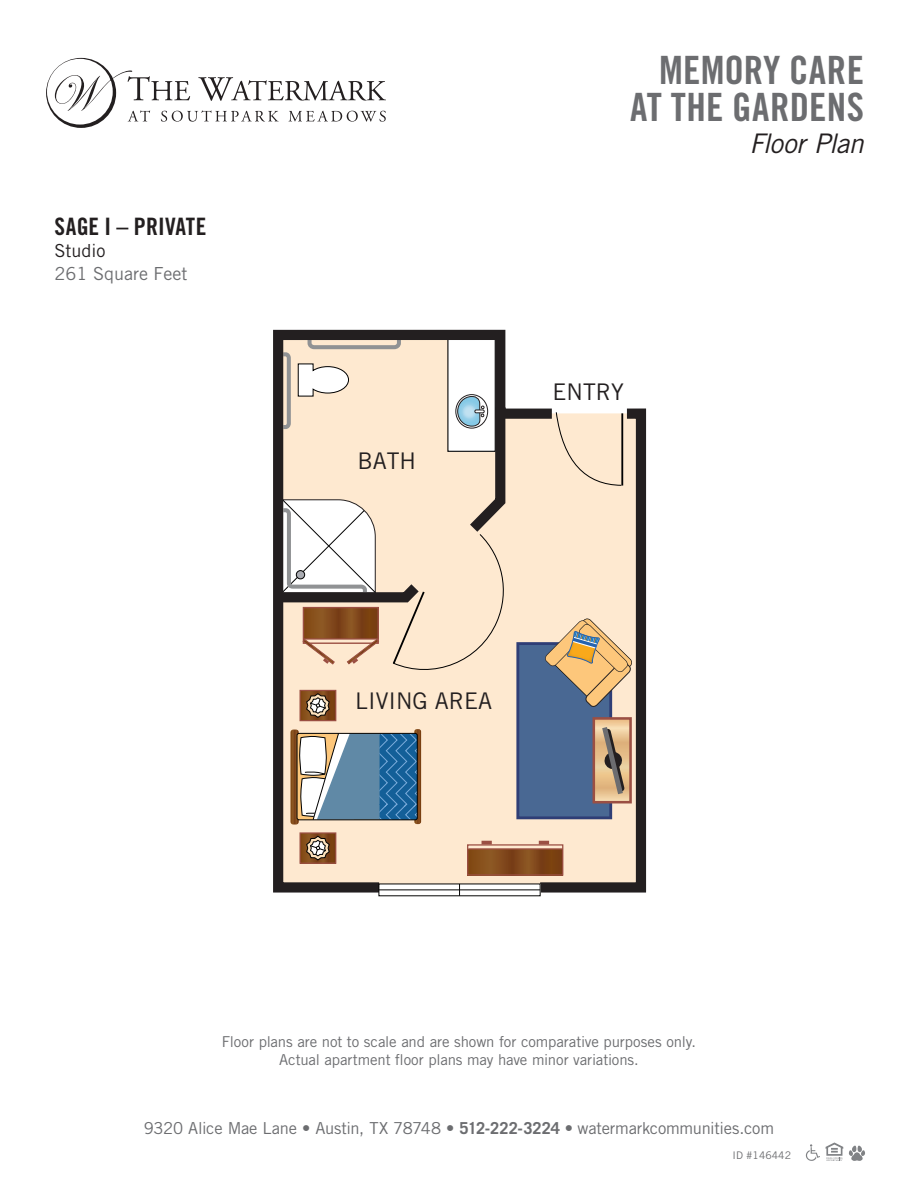
<style>
.page{position:relative;width:918px;height:1188px;background:#fff}
.page>*{position:absolute;margin:0;border:0;box-sizing:border-box;transform-origin:0 0}
.t1{font:39px/37.5px "Trade Gothic Bold Cond Twenty";letter-spacing:.005em;color:#6c6d70;text-align:right}
.t2{font:italic 27px "Trade Gothic";letter-spacing:-.025em;color:#231f20}
.t3{font:24px "Trade Gothic Bold Cond Twenty";letter-spacing:.01em;color:#231f20}
.t4{font:22.95px "Trade Gothic";color:#231f20}
.t5{font:18px "Trade Gothic";color:#6c6d70}
.t6{font:18px "Trade Gothic";color:#231f20}
.t7{font:16.5px "Trade Gothic";letter-spacing:-.015em;color:#6c6d70}
.t8{font:15px/18px "Trade Gothic";letter-spacing:-.01em;color:#6c6d70;text-align:center}
.t9{font:10.5px "Trade Gothic";color:#6c6d70}
.s1{font-weight:700}
</style>
<div class="page">
<svg style="left:273px;top:329px;width:257px;height:568px;background:#c8b39e"></svg>
<svg style="left:530px;top:408px;width:117px;height:489px;background:#a19081"></svg>
<div style="left:379px;top:884px;width:161px;height:12px;background:#fff"></div>
<hr style="left:379px;top:889px;width:161px;height:1px;background:#050504">
<svg style="left:302px;top:834px;width:32px;height:28px"></svg>
<div style="left:300px;top:832px;width:36px;height:32px;border:1px solid #9b4f43"></div>
<svg style="left:306px;top:836px;width:24px;height:25px"></svg>
<svg style="left:273px;top:336px;width:359px;height:489px;background:#d3c7ba"></svg>
<svg style="left:826px;top:1143px;width:17px;height:18px"></svg>
<svg style="left:806px;top:1144px;width:14px;height:17px"></svg>
<svg style="left:849px;top:1146px;width:16px;height:15px"></svg>
<svg style="left:46px;top:58px;width:340px;height:70px"></svg>
<h3 class="t3" style="left:55px;top:212px;width:153px">SAGE I – PRIVATE</h3>
<p class="t6" style="left:55px;top:240px;width:53px">Studio</p>
<p class="t5" style="left:55px;top:262px;width:134px">261 Square Feet</p>
<h1 class="t1" style="left:630px;top:51px;width:235px">MEMORY CARE<br>AT THE GARDENS</h1>
<h2 class="t2" style="left:749px;top:127px;width:116px">Floor Plan</h2>
<h3 class="t4" style="left:358px;top:447px;width:60px">BATH</h3>
<h3 class="t4" style="left:553px;top:378px;width:73px">ENTRY</h3>
<h3 class="t4" style="left:355px;top:687px;width:139px">LIVING AREA</h3>
<p class="t8" style="left:222px;top:1032px;width:476px">Floor plans are not to scale and are shown for comparative purposes only.<br>Actual apartment floor plans may have minor variations.</p>
<p class="t7" style="left:144px;top:1118px;width:632px">9320 Alice Mae Lane • Austin, TX 78748 • <span class="s1">512-222-3224 •</span> watermarkcommunities.com</p>
<p class="t9" style="left:733px;top:1149px;width:60px">ID #146442</p>
</div>
